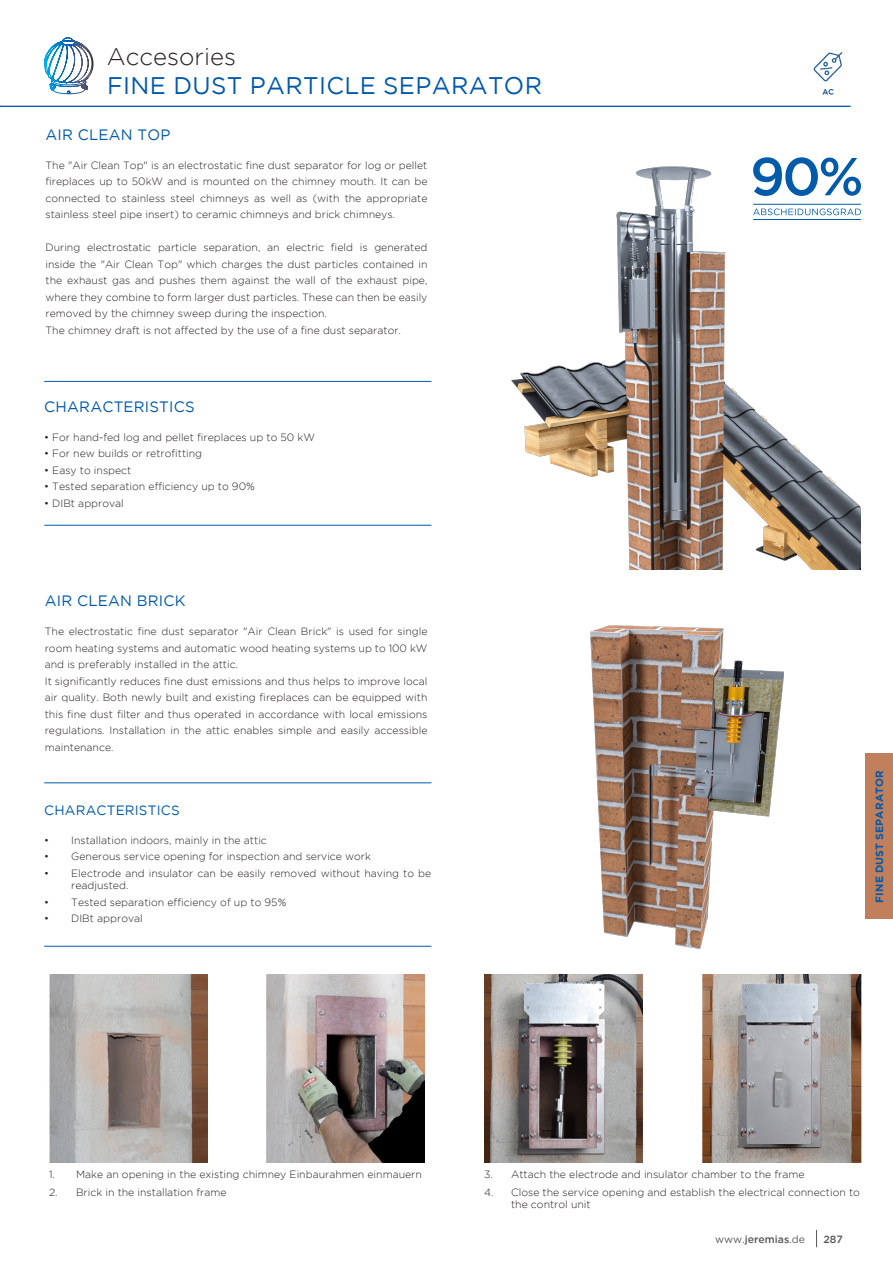
<style>
.page{position:relative;width:893px;height:1263px;background:#fff}
.page>*{position:absolute;margin:0;border:0;box-sizing:border-box;transform-origin:0 0}
.Preisliste_Überschrift{font:24px "Gotham";letter-spacing:.015em;color:#015aaa}
.Preisliste_Überschrift-2{font:300 24px "Gotham";color:#231f20}
.t1{font:15px "Gotham";letter-spacing:.015em;color:#015aaa}
.t2{font:13.5px "Gotham";letter-spacing:.015em;color:#015aaa}
.Preisliste_Überschrift-3{font:300 10.5px/16.5px "Gotham";color:#231f20;text-align:justify}
.t3{font:500 10.5px "Gotham";color:#57585a}
.t4{font:700 10.5px "Gotham";letter-spacing:.015em;color:#015aaa}
.s1{font-weight:400}
</style>
<div class="page">
<div style="left:865px;top:753px;width:28px;height:166px;background:#c27f5b"></div>
<svg style="left:816px;top:1230px;width:1px;height:17px"></svg>
<svg style="left:44px;top:37px;width:50px;height:58px"></svg>
<hr style="left:0;top:106px;width:850px;height:1px;background:#015aaa">
<img style="left:511px;top:166px;width:350px;height:404px">
<svg style="left:753px;top:208px;width:108px;height:7px"></svg>
<hr style="left:753px;top:204px;width:108px;height:1px;background:#015aaa">
<hr style="left:753px;top:219px;width:108px;height:1px;background:#015aaa">
<svg style="left:753px;top:157px;width:108px;height:39px"></svg>
<hr style="left:44px;top:525px;width:387px;height:1px;background:#015aaa">
<hr style="left:44px;top:381px;width:387px;height:1px;background:#015aaa">
<img style="left:591px;top:626px;width:193px;height:323px">
<hr style="left:44px;top:946px;width:387px;height:1px;background:#015aaa">
<hr style="left:44px;top:782px;width:387px;height:1px;background:#015aaa">
<img style="left:266px;top:974px;width:159px;height:189px">
<img style="left:702px;top:974px;width:160px;height:188px">
<img style="left:49px;top:974px;width:158px;height:189px">
<img style="left:484px;top:974px;width:158px;height:188px">
<img style="left:813px;top:53px;width:29px;height:41px">
<p class="Preisliste_Überschrift-2" style="left:107px;top:42px;width:131px">Accesories</p>
<p class="Preisliste_Überschrift" style="left:107px;top:70px;width:436px">FINE DUST PARTICLE SEPARATOR</p>
<p class="t1" style="left:46px;top:125px;width:126px">AIR CLEAN TOP</p>
<p class="Preisliste_Überschrift-3" style="left:45px;top:156px;width:384px">The "Air Clean Top" is an electrostatic fine dust separator for log or pellet fireplaces up to 50kW and is mounted on the chimney mouth. It can be connected to stainless steel chimneys as well as (with the appropriate stainless steel pipe insert) to ceramic chimneys and brick chimneys.</p>
<p class="Preisliste_Überschrift-3" style="left:45px;top:239px;width:384px">During electrostatic particle separation, an electric field is generated inside the "Air Clean Top" which charges the dust particles contained in the exhaust gas and pushes them against the wall of the exhaust pipe, where they combine to form larger dust particles. These can then be easily removed by the chimney sweep during the inspection.</p>
<p class="Preisliste_Überschrift-3" style="left:45px;top:321px;width:357px">The chimney draft is not affected by the use of a fine dust separator.</p>
<p class="t1" style="left:44px;top:397px;width:152px">CHARACTERISTICS</p>
<p class="Preisliste_Überschrift-3" style="left:44px;top:429px;width:272px">• For hand-fed log and pellet fireplaces up to 50 kW</p>
<p class="Preisliste_Überschrift-3" style="left:44px;top:445px;width:160px">• For new builds or retrofitting</p>
<p class="Preisliste_Überschrift-3" style="left:44px;top:462px;width:89px">• Easy to inspect</p>
<p class="Preisliste_Überschrift-3" style="left:44px;top:478px;width:212px">• Tested separation efficiency up to 90%</p>
<p class="Preisliste_Überschrift-3" style="left:44px;top:495px;width:81px">• DIBt approval</p>
<p class="t1" style="left:45px;top:591px;width:142px">AIR CLEAN BRICK</p>
<p class="Preisliste_Überschrift-3" style="left:45px;top:623px;width:384px">The electrostatic fine dust separator "Air Clean Brick" is used for single room heating systems and automatic wood heating systems up to 100 kW and is preferably installed in the attic.</p>
<p class="Preisliste_Überschrift-3" style="left:45px;top:672px;width:384px">It significantly reduces fine dust emissions and thus helps to improve local air quality. Both newly built and existing fireplaces can be equipped with this fine dust filter and thus operated in accordance with local emissions regulations. Installation in the attic enables simple and easily accessible maintenance.</p>
<p class="t2" style="left:44px;top:801px;width:137px">CHARACTERISTICS</p>
<p class="Preisliste_Überschrift-3" style="left:44px;top:831px;width:224px">• Installation indoors, mainly in the attic</p>
<p class="Preisliste_Überschrift-3" style="left:44px;top:848px;width:328px">• Generous service opening for inspection and service work</p>
<p class="Preisliste_Überschrift-3" style="left:71px;top:866px;width:362px;line-height:12.6px;text-indent:-27px">• Electrode and insulator can be easily removed without having to be readjusted.</p>
<p class="Preisliste_Überschrift-3" style="left:44px;top:894px;width:244px">• Tested separation efficiency of up to 95%</p>
<p class="Preisliste_Überschrift-3" style="left:44px;top:910px;width:100px">• DIBt approval</p>
<p class="t4" style="left:872px;top:903px;width:134px;rotate:-90deg">FINE DUST SEPARATOR</p>
<p class="Preisliste_Überschrift-3" style="left:49px;top:1165px;width:374px">1. Make an opening in the existing chimney Einbaurahmen einmauern</p>
<p class="Preisliste_Überschrift-3" style="left:49px;top:1183px;width:179px">2. Brick in the installation frame</p>
<p class="Preisliste_Überschrift-3" style="left:484px;top:1165px;width:322px">3. Attach the electrode and insulator chamber to the frame</p>
<p class="Preisliste_Überschrift-3" style="left:511px;top:1185px;width:350px;line-height:12.6px;text-indent:-27px">4. Close the service opening and establish the electrical connection to the control unit</p>
<p class="t3" style="left:715px;top:1232px;width:91px"><span class="s1">www.</span>jeremias<span class="s1">.de</span></p>
<p class="t3" style="left:823px;top:1232px;width:21px">287</p>
</div>
